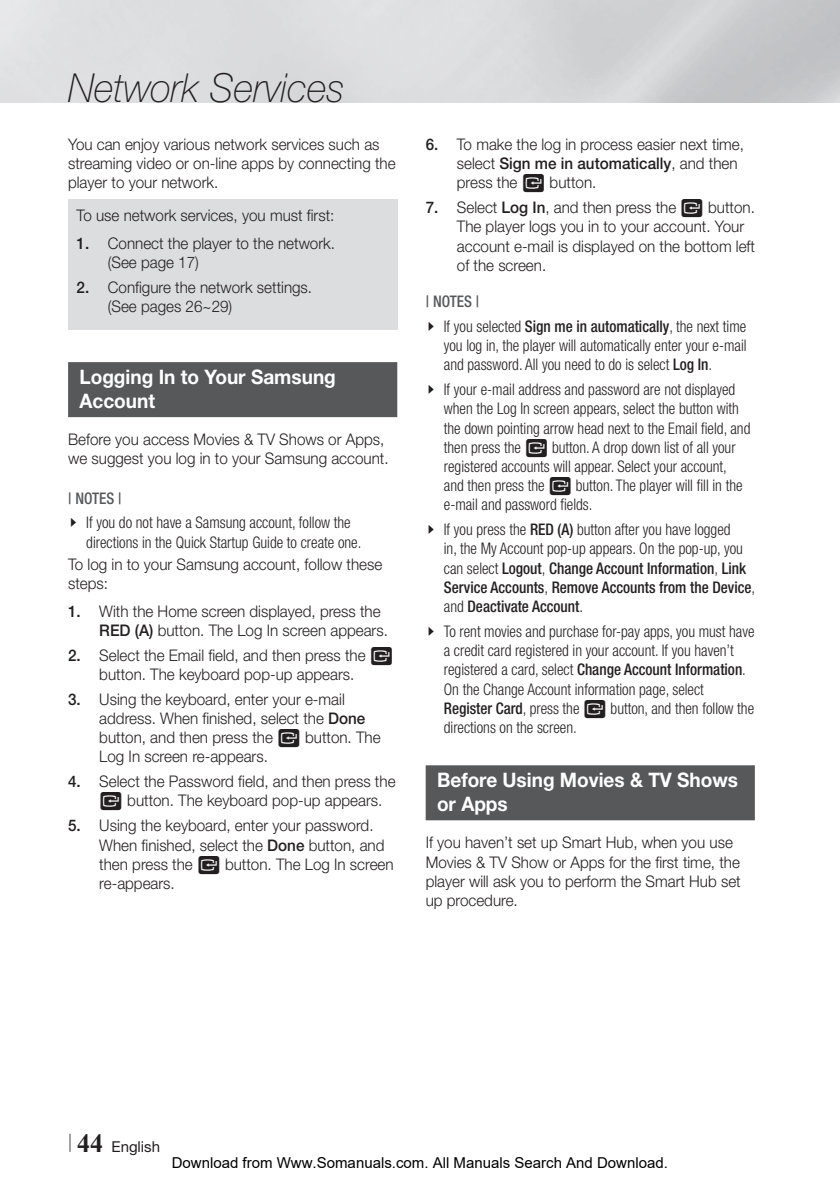
<style>
.page{position:relative;width:840px;height:1191px;background:#fff}
.page>*{position:absolute;margin:0;border:0;box-sizing:border-box;transform-origin:0 0}
.t1{font:italic 100 40px "Helvetica Neue CP35";color:#231f20;scale:.95 1}
.t2{font:700 20px/24px "Helvetica Neue cp";color:#fff;scale:.95 1}
.t3{font:300 16px/19.2px "Helvetica Neue cp";color:#231f20;scale:.95 1}
.t4{font:300 condensed 16px/19.2px "Helvetica Neue cp";color:#231f20;scale:.95 1}
.t5{font:500 condensed 16px/19.2px "Helvetica Neue cp";color:#231f20;scale:.95 1}
.t6{font:15px "Arial";color:#000}
.t7{font:15px "Helvetica Neue cp";color:#231f20}
.s1{font-weight:500}
.s2{font-weight:500;color:#57585a}
.s3{font-family:"CP Icon 1";font-weight:400;font-stretch:normal}
.s4{font-family:"CP Icon 2";font-weight:400}
.s5{font-family:"CP Icon 2";font-weight:400;font-stretch:normal}
.s6{font-weight:300}
.s7{font-family:"Times New Roman";font-weight:700;font-size:26px}
</style>
<div class="page">
<div style="left:68px;top:362px;width:329px;height:55px;background:#57585a"></div>
<div style="left:68px;top:199px;width:329px;height:131px;background:#dcdddf"></div>
<div style="left:425px;top:765px;width:329px;height:55px;background:#57585a"></div>
<h1 class="t1" style="left:68px;top:65px;width:292px">Network Services</h1>
<p class="t3" style="left:68px;top:135px;width:346px">You can enjoy various network services such as streaming video or on-line apps by connecting the player to your network.</p>
<p class="t3" style="left:77px;top:206px;width:273px">To use network services, you must first:</p>
<p class="t3" style="left:108px;top:234px;width:240px;text-indent:-31px"><span class="s1">1.</span> Connect the player to the network. (See page 17)</p>
<p class="t3" style="left:108px;top:278px;width:216px;text-indent:-31px"><span class="s1">2.</span> Configure the network settings. (See pages 26~29)</p>
<p class="t2" style="left:79px;top:365px;width:271px">Logging In to Your Samsung<br>Account</p>
<p class="t3" style="left:68px;top:430px;width:338px">Before you access Movies &amp; TV Shows or Apps, we suggest you log in to your Samsung account.</p>
<p class="t4" style="left:68px;top:485px;width:299px;line-height:24.8px"><span class="s2">| NOTEs |<br></span><span class="s3">\</span> If you do not have a Samsung account, follow the</p>
<p class="t4" style="left:86px;top:532px;width:291px">directions in the Quick Startup Guide to create one.</p>
<p class="t3" style="left:68px;top:554px;width:332px">To log in to your Samsung account, follow these steps:</p>
<p class="t3" style="left:99px;top:601px;width:305px;text-indent:-31px"><span class="s1">1.</span> With the Home screen displayed, press the<br><span class="s1">RED (A)</span> button. The Log In screen appears.</p>
<p class="t3" style="left:68px;top:645px;width:344px;text-align:center"><span class="s1">2.</span> Select the Email field, and then press the <span class="s4">V </span>button. The keyboard pop-up appears.</p>
<p class="t3" style="left:99px;top:689px;width:297px;text-indent:-31px"><span class="s1">3.</span> Using the keyboard, enter your e-mail address. When finished, select the <span class="s1">Done </span>button, and then press the <span class="s4">V</span> button. The Log In screen re-appears.</p>
<p class="t3" style="left:99px;top:772px;width:313px;text-indent:-31px"><span class="s1">4.</span> Select the Password field, and then press the<br><span class="s4">V</span> button. The keyboard pop-up appears.</p>
<p class="t3" style="left:99px;top:816px;width:311px;text-indent:-31px"><span class="s1">5.</span> Using the keyboard, enter your password.<br>When finished, select the <span class="s1">Done</span> button, and then press the <span class="s4">V</span> button. The Log In screen re-appears.</p>
<p class="t3" style="left:456px;top:135px;width:304px;text-indent:-31px"><span class="s1">6.</span> To make the log in process easier next time, select <span class="s1">Sign me in automatically</span>, and then press the <span class="s4">V</span> button.</p>
<p class="t3" style="left:456px;top:198px;width:315px;text-indent:-31px"><span class="s1">7.</span> Select <span class="s1">Log In</span>, and then press the <span class="s4">V</span> button.<br>The player logs you in to your account. Your account e-mail is displayed on the bottom left of the screen.</p>
<p class="t4" style="left:425px;top:289px;width:339px;line-height:24.8px"><span class="s2">| NOTEs |<br></span><span class="s3">\</span> If you selected <span class="s1">Sign me in automatically</span>, the next time</p>
<p class="t4" style="left:443px;top:336px;width:320px">you log in, the player will automatically enter your e-mail and password. All you need to do is select <span class="s1">Log In</span>.</p>
<p class="t4" style="left:443px;top:380px;width:324px;text-indent:-17px"><span class="s3">\</span> If your e-mail address and password are not displayed when the Log In screen appears, select the button with the down pointing arrow head next to the Email field, and then press the <span class="s5">V</span> button. A drop down list of all your registered accounts will appear. Select your account, and then press the <span class="s5">V</span> button. The player will fill in the e-mail and password fields.</p>
<p class="t5" style="left:443px;top:520px;width:329px;text-indent:-17px"><span class="s3">\</span> <span class="s6">If you press the</span> RED (A) <span class="s6">button after you have logged<br>in, the My Account pop-up appears. On the pop-up, you can select</span> Logout<span class="s6">,</span> Change Account Information<span class="s6">,</span> Link Service Accounts<span class="s6">,</span> Remove Accounts from the Device<span class="s6">, and</span> Deactivate Account<span class="s6">.</span></p>
<p class="t4" style="left:443px;top:622px;width:328px;text-indent:-17px"><span class="s3">\</span> To rent movies and purchase for-pay apps, you must have a credit card registered in your account. If you haven’t registered a card, select <span class="s1">Change Account Information</span>.<br>On the Change Account information page, select <span class="s1">Register Card</span>, press the <span class="s5">V</span> button, and then follow the directions on the screen.</p>
<p class="t2" style="left:437px;top:768px;width:318px">Before Using Movies &amp; TV Shows or Apps</p>
<p class="t3" style="left:425px;top:833px;width:333px">If you haven’t set up Smart Hub, when you use Movies &amp; TV Show or Apps for the first time, the player will ask you to perform the Smart Hub set up procedure.</p>
<p class="t7" style="left:68px;top:1138px;width:93px"><sup>|</sup> <span class="s7">44</span> English</p>
<p class="t6" style="left:172px;top:1154px;width:497px">Download from Www.Somanuals.com. All Manuals Search And Download.</p>
</div>
